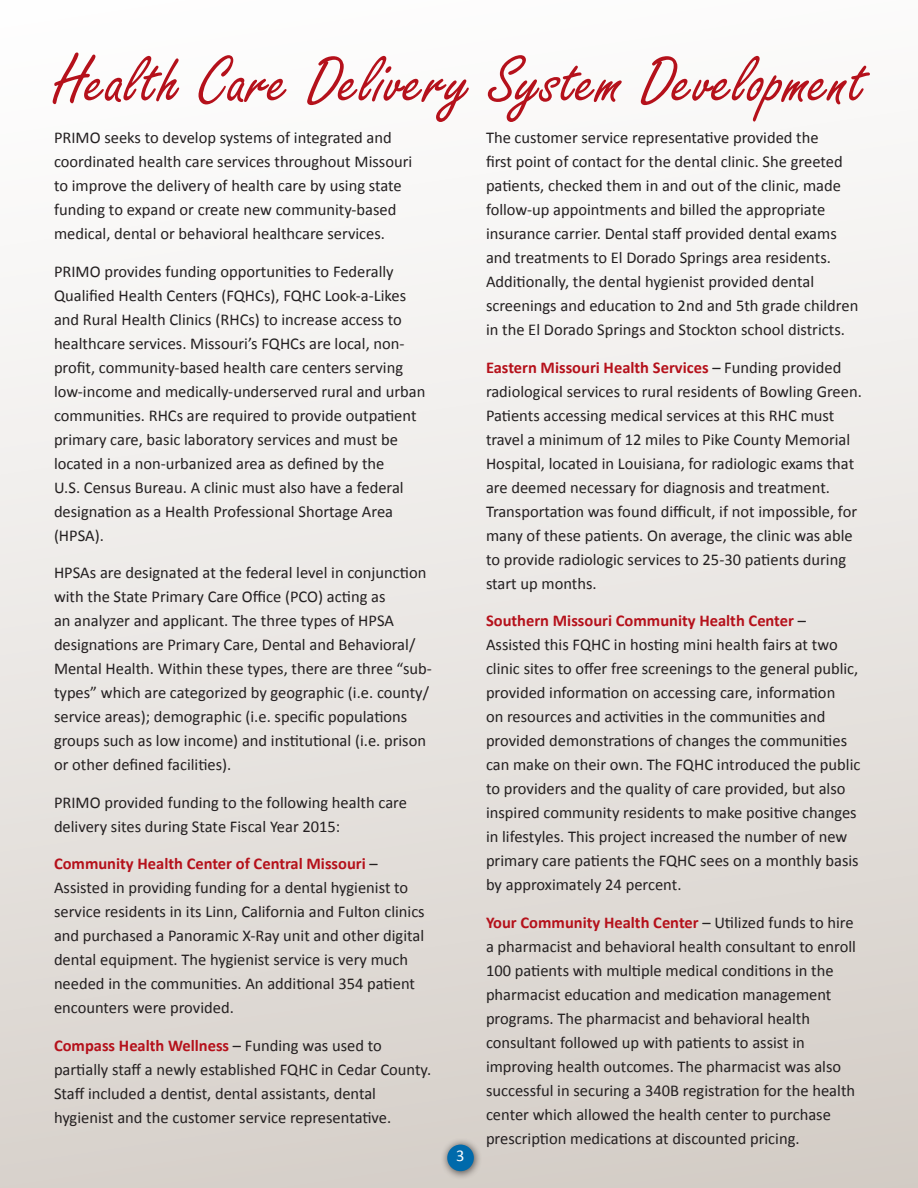
<style>
.page{position:relative;width:918px;height:1188px;background:#fff}
.page>*{position:absolute;margin:0;border:0;box-sizing:border-box;transform-origin:0 0}
.t1{font:72px "Freestyle Script";color:#b5111b}
.t2{font:16.5px/24px "Calibri";color:#231f20}
.t3{font:16.5px "Calibri";color:#fff}
.s1{font-weight:700;color:#b5111b}
</style>
<div class="page">
<div style="left:0;top:0;width:918px;height:1188px;background:linear-gradient(to bottom,#fff,#d6d0ca)"></div>
<div style="left:440px;top:1138px;width:42px;height:42px;background:#231f20;opacity:.75"></div>
<div style="left:447px;top:1145px;width:27px;height:26px;background:#006aab;border-radius:50%"></div>
<p class="t1" style="left:54px;top:42px;width:814px">Health Care Delivery System Development</p>
<p class="t2" style="left:54px;top:126px;width:360px">PRIMO seeks to develop systems of integrated and coordinated health care services throughout Missouri to improve the delivery of health care by using state funding to expand or create new community-based medical, dental or behavioral healthcare services.</p>
<p class="t2" style="left:54px;top:259px;width:373px">PRIMO provides funding opportunities to Federally Qualified Health Centers (FQHCs), FQHC Look-a-Likes and Rural Health Clinics (RHCs) to increase access to healthcare services. Missouri’s FQHCs are local, non&shy;profit, community-based health care centers serving low-income and medically-underserved rural and urban communities. RHCs are required to provide outpatient primary care, basic laboratory services and must be located in a non-urbanized area as defined by the<br>U.S. Census Bureau. A clinic must also have a federal designation as a Health Professional Shortage Area (HPSA).</p>
<p class="t2" style="left:54px;top:561px;width:379px">HPSAs are designated at the federal level in conjunction with the State Primary Care Office (PCO) acting as<br>an analyzer and applicant. The three types of HPSA designations are Primary Care, Dental and Behavioral/ Mental Health. Within these types, there are three “sub&shy;types” which are categorized by geographic (i.e. county/ service areas); demographic (i.e. specific populations groups such as low income) and institutional (i.e. prison or other defined facilities).</p>
<p class="t2" style="left:54px;top:790px;width:354px">PRIMO provided funding to the following health care delivery sites during State Fiscal Year 2015:</p>
<p class="t2" style="left:54px;top:852px;width:372px"><span class="s1">Community Health Center of Central Missouri</span> – Assisted in providing funding for a dental hygienist to service residents in its Linn, California and Fulton clinics and purchased a Panoramic X-Ray unit and other digital dental equipment. The hygienist service is very much needed in the communities. An additional 354 patient encounters were provided.</p>
<p class="t2" style="left:54px;top:1033px;width:379px"><span class="s1">Compass Health Wellness</span> – Funding was used to partially staff a newly established FQHC in Cedar County.<br>Staff included a dentist, dental assistants, dental hygienist and the customer service representative.</p>
<p class="t3" style="left:456px;top:1145px;width:10px">3</p>
<p class="t2" style="left:486px;top:126px;width:374px">The customer service representative provided the<br>first point of contact for the dental clinic. She greeted patients, checked them in and out of the clinic, made follow-up appointments and billed the appropriate insurance carrier. Dental staff provided dental exams and treatments to El Dorado Springs area residents.<br>Additionally, the dental hygienist provided dental screenings and education to 2nd and 5th grade children in the El Dorado Springs and Stockton school districts.</p>
<p class="t2" style="left:486px;top:355px;width:377px"><span class="s1">Eastern Missouri Health Services</span> – Funding provided radiological services to rural residents of Bowling Green.<br>Patients accessing medical services at this RHC must travel a minimum of 12 miles to Pike County Memorial Hospital, located in Louisiana, for radiologic exams that are deemed necessary for diagnosis and treatment.<br>Transportation was found difficult, if not impossible, for many of these patients. On average, the clinic was able to provide radiologic services to 25-30 patients during start up months.</p>
<p class="t2" style="left:486px;top:609px;width:376px"><span class="s1">Southern Missouri Community Health Center</span> – Assisted this FQHC in hosting mini health fairs at two clinic sites to offer free screenings to the general public, provided information on accessing care, information<br>on resources and activities in the communities and provided demonstrations of changes the communities can make on their own. The FQHC introduced the public to providers and the quality of care provided, but also inspired community residents to make positive changes in lifestyles. This project increased the number of new primary care patients the FQHC sees on a monthly basis by approximately 24 percent.</p>
<p class="t2" style="left:486px;top:910px;width:371px"><span class="s1">Your Community Health Center</span> – Utilized funds to hire a pharmacist and behavioral health consultant to enroll 100 patients with multiple medical conditions in the pharmacist education and medication management programs. The pharmacist and behavioral health consultant followed up with patients to assist in improving health outcomes. The pharmacist was also successful in securing a 340B registration for the health center which allowed the health center to purchase prescription medications at discounted pricing.</p>
</div>
